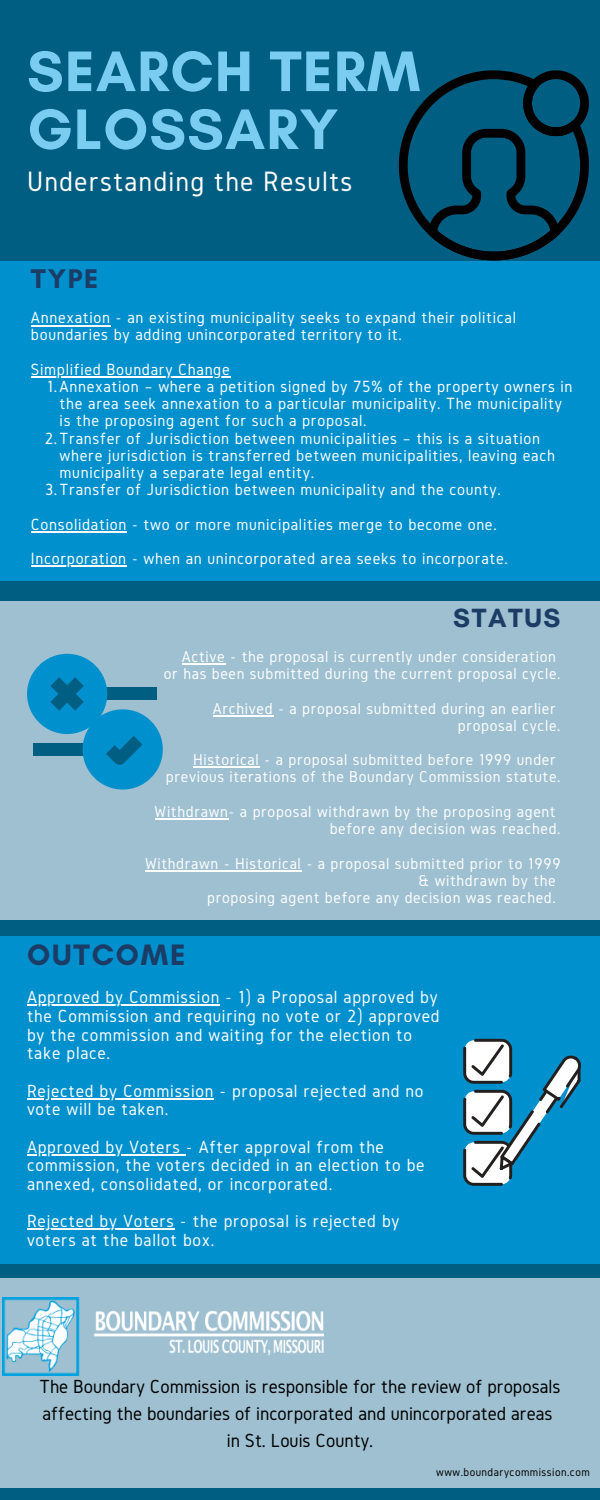
<style>
.page{position:relative;width:600px;height:1500px;background:#005e82}
.page>*{position:absolute;margin:0;border:0;box-sizing:border-box;transform-origin:0 0}
.t1{font:700 58.2px/58px "Glacial Indifference";letter-spacing:.02em;color:#7acdf1}
.t2{font:700 30.1px "Glacial Indifference";letter-spacing:.06em;color:#1b3c65}
.t3{font:29.1px "Gidole";letter-spacing:.04em;color:#fff}
.t4{font:700 27.5px "Glacial Indifference";color:#1b3c65}
.t5{font:700 26.9px "Glacial Indifference";letter-spacing:.06em;color:#1b3c65}
.t6{font:19.7px/27px "Gidole";color:#000;text-align:center}
.t7{font:18.3px/18.7px "Gidole";letter-spacing:.04em;color:#fff}
.t8{font:16.9px/17.2px "Gidole";letter-spacing:.04em;color:#fff}
.t9{font:16.5px/17.2px "Gidole";letter-spacing:.04em;color:#fff;text-align:right}
.t10{font:11.8px "Gidole";letter-spacing:.04em;color:#000}
</style>
<div class="page">
<div style="left:0;top:262px;width:600px;height:319px;background:#0090ce"></div>
<div style="left:0;top:601px;width:600px;height:319px;background:#9ec0d1"></div>
<div style="left:0;top:936px;width:600px;height:328px;background:#0090ce"></div>
<div style="left:0;top:1278px;width:600px;height:210px;background:#9ec0d1"></div>
<svg style="left:394px;top:70px;width:196px;height:192px"></svg>
<div style="left:101px;top:688px;width:56px;height:12px;background:#005e82"></div>
<div style="left:33px;top:743px;width:56px;height:13px;background:#005e82"></div>
<div style="left:83px;top:709px;width:80px;height:81px;background:#0090ce;border-radius:50%"></div>
<div style="left:27px;top:654px;width:80px;height:80px;background:#0090ce;border-radius:50%"></div>
<svg style="left:106px;top:736px;width:36px;height:29px"></svg>
<svg style="left:50px;top:677px;width:34px;height:34px"></svg>
<svg style="left:463px;top:1039px;width:118px;height:147px"></svg>
<img style="left:3px;top:1297px;width:320px;height:78px">
<hr style="left:31px;top:325px;width:80px;height:2px;background:#fff">
<hr style="left:31px;top:376px;width:199px;height:2px;background:#fff">
<hr style="left:31px;top:531px;width:96px;height:2px;background:#fff">
<hr style="left:31px;top:566px;width:96px;height:1px;background:#fff">
<hr style="left:182px;top:663px;width:43px;height:2px;background:#fff">
<hr style="left:213px;top:715px;width:60px;height:1px;background:#fff">
<hr style="left:193px;top:767px;width:67px;height:1px;background:#fff">
<hr style="left:155px;top:818px;width:73px;height:2px;background:#fff">
<hr style="left:145px;top:870px;width:157px;height:1px;background:#fff">
<hr style="left:27px;top:1005px;width:193px;height:1px;background:#fff">
<hr style="left:27px;top:1098px;width:187px;height:2px;background:#fff">
<hr style="left:27px;top:1154px;width:159px;height:2px;background:#fff">
<hr style="left:27px;top:1229px;width:148px;height:1px;background:#fff">
<h1 class="t1" style="left:27px;top:42px;width:395px">SEARCH TERM<br>GLOSSARY</h1>
<h3 class="t3" style="left:27px;top:166px;width:327px">Understanding the Results</h3>
<h3 class="t4" style="left:31px;top:262px;width:69px">TYPE</h3>
<p class="t8" style="left:31px;top:309px;width:487px">Annexation - an existing municipality seeks to expand their political boundaries by adding unincorporated territory to it.</p>
<p class="t8" style="left:31px;top:360px;width:200px">Simplified Boundary Change</p>
<p class="t8" style="left:47px;top:378px;width:527px">1.Annexation – where a petition signed by 75% of the property owners in</p>
<p class="t8" style="left:60px;top:395px;width:504px">the area seek annexation to a particular municipality. The municipality</p>
<p class="t8" style="left:60px;top:412px;width:308px">is the proposing agent for such a proposal.</p>
<p class="t8" style="left:45px;top:429px;width:497px">2.Transfer of Jurisdiction between municipalities – this is a situation</p>
<p class="t8" style="left:60px;top:446px;width:497px">where jurisdiction is transferred between municipalities, leaving each</p>
<p class="t8" style="left:60px;top:464px;width:256px">municipality a separate legal entity.</p>
<p class="t8" style="left:45px;top:481px;width:457px">3.Transfer of Jurisdiction between municipality and the county.</p>
<p class="t8" style="left:31px;top:507px;width:479px;line-height:34.4px">Consolidation - two or more municipalities merge to become one.<br>Incorporation - when an unincorporated area seeks to incorporate.</p>
<h3 class="t5" style="left:453px;top:602px;width:109px">STATUS</h3>
<p class="t9" style="left:164px;top:648px;width:398px">Active - the proposal is currently under consideration<br>or has been submitted during the current proposal cycle.</p>
<p class="t9" style="left:213px;top:699px;width:349px">Archived - a proposal submitted during an earlier proposal cycle.</p>
<p class="t9" style="left:166px;top:751px;width:396px">Historical - a proposal submitted before 1999 under previous iterations of the Boundary Commission statute.</p>
<p class="t9" style="left:155px;top:803px;width:407px">Withdrawn- a proposal withdrawn by the proposing agent before any decision was reached.</p>
<p class="t9" style="left:145px;top:854px;width:417px">Withdrawn - Historical - a proposal submitted prior to 1999 &amp; withdrawn by the<br>proposing agent before any decision was reached.</p>
<h2 class="t2" style="left:27px;top:936px;width:160px">OUTCOME</h2>
<p class="t7" style="left:27px;top:988px;width:414px">Approved by Commission - 1) a Proposal approved by the Commission and requiring no vote or 2) approved by the commission and waiting for the election to take place.</p>
<p class="t7" style="left:27px;top:1081px;width:398px">Rejected by Commission - proposal rejected and no vote will be taken.</p>
<p class="t7" style="left:27px;top:1137px;width:399px">Approved by Voters - After approval from the commission, the voters decided in an election to be annexed, consolidated, or incorporated.</p>
<p class="t7" style="left:27px;top:1212px;width:374px">Rejected by Voters - the proposal is rejected by voters at the ballot box.</p>
<p class="t6" style="left:40px;top:1373px;width:522px">The Boundary Commission is responsible for the review of proposals affecting the boundaries of incorporated and unincorporated areas in St. Louis County.</p>
<p class="t10" style="left:436px;top:1465px;width:155px">www.boundarycommission.com</p>
</div>
